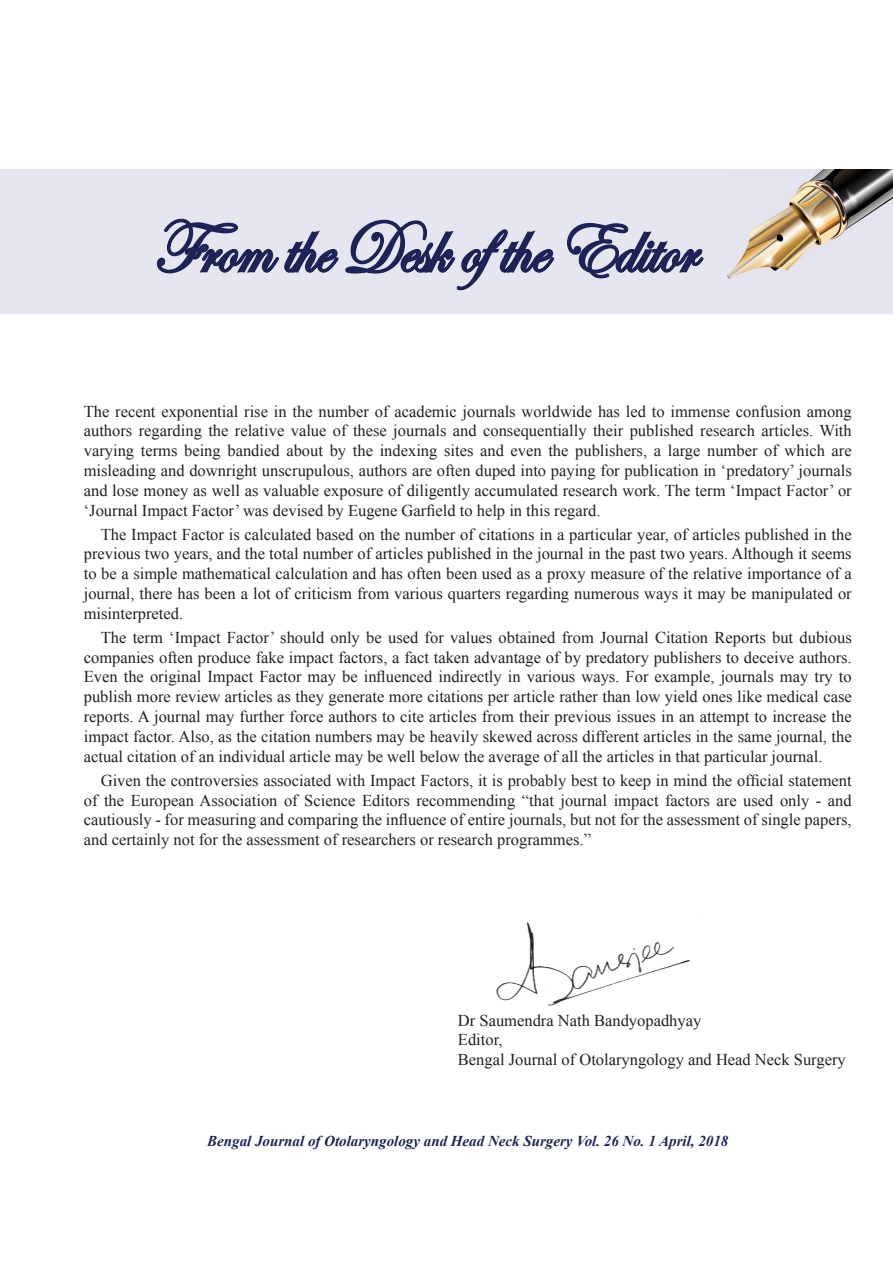
<style>
.page{position:relative;width:893px;height:1263px;background:#fff}
.page>*{position:absolute;margin:0;border:0;box-sizing:border-box;transform-origin:0 0}
.t1{font:75px "Edwardian Script ITC";color:#1d2357;scale:.88 1}
.t2{font:16.5px/19.8px "Times New Roman";color:#231f20;text-align:justify}
.t3{font:italic 700 15px "Times New Roman";color:#1d2357}
</style>
<div class="page">
<div style="left:0;top:169px;width:893px;height:145px;background:#e5e6ef"></div>
<img style="left:727px;top:169px;width:166px;height:110px">
<svg style="left:156px;top:218px;width:398px;height:73px"></svg>
<svg style="left:567px;top:223px;width:137px;height:56px"></svg>
<img style="left:496px;top:922px;width:194px;height:84px">
<h1 class="t1" style="left:155px;top:206px;width:617px">From the Desk ofthe Editor</h1>
<p class="t2" style="left:84px;top:401px;width:769px">The recent exponential rise in the number of academic journals worldwide has led to immense confusion among authors regarding the relative value of these journals and consequentially their published research articles. With varying terms being bandied about by the indexing sites and even the publishers, a large number of which are misleading and downright unscrupulous, authors are often duped into paying for publication in ‘predatory’ journals and lose money as well as valuable exposure of diligently accumulated research work. The term ‘Impact Factor’ or ‘Journal Impact Factor’ was devised by Eugene Garfield to help in this regard.</p>
<p class="t2" style="left:84px;top:524px;width:769px;text-indent:17px">The Impact Factor is calculated based on the number of citations in a particular year, of articles published in the previous two years, and the total number of articles published in the journal in the past two years. Although it seems to be a simple mathematical calculation and has often been used as a proxy measure of the relative importance of a journal, there has been a lot of criticism from various quarters regarding numerous ways it may be manipulated or misinterpreted.</p>
<p class="t2" style="left:84px;top:627px;width:769px;text-indent:17px">The term ‘Impact Factor’ should only be used for values obtained from Journal Citation Reports but dubious companies often produce fake impact factors, a fact taken advantage of by predatory publishers to deceive authors.<br>Even the original Impact Factor may be influenced indirectly in various ways. For example, journals may try to publish more review articles as they generate more citations per article rather than low yield ones like medical case reports. A journal may further force authors to cite articles from their previous issues in an attempt to increase the impact factor. Also, as the citation numbers may be heavily skewed across different articles in the same journal, the actual citation of an individual article may be well below the average of all the articles in that particular journal.</p>
<p class="t2" style="left:84px;top:770px;width:769px;text-indent:17px">Given the controversies associated with Impact Factors, it is probably best to keep in mind the official statement of the European Association of Science Editors recommending “that journal impact factors are used only - and cautiously - for measuring and comparing the influence of entire journals, but not for the assessment of single papers, and certainly not for the assessment of researchers or research programmes.”</p>
<p class="t2" style="left:458px;top:1010px;width:389px;text-align:left">Dr Saumendra Nath Bandyopadhyay<br>Editor,<br>Bengal Journal of Otolaryngology and Head Neck Surgery</p>
<p class="t3" style="left:207px;top:1131px;width:523px">Bengal Journal of Otolaryngology and Head Neck Surgery Vol. 26 No. 1 April, 2018</p>
</div>
